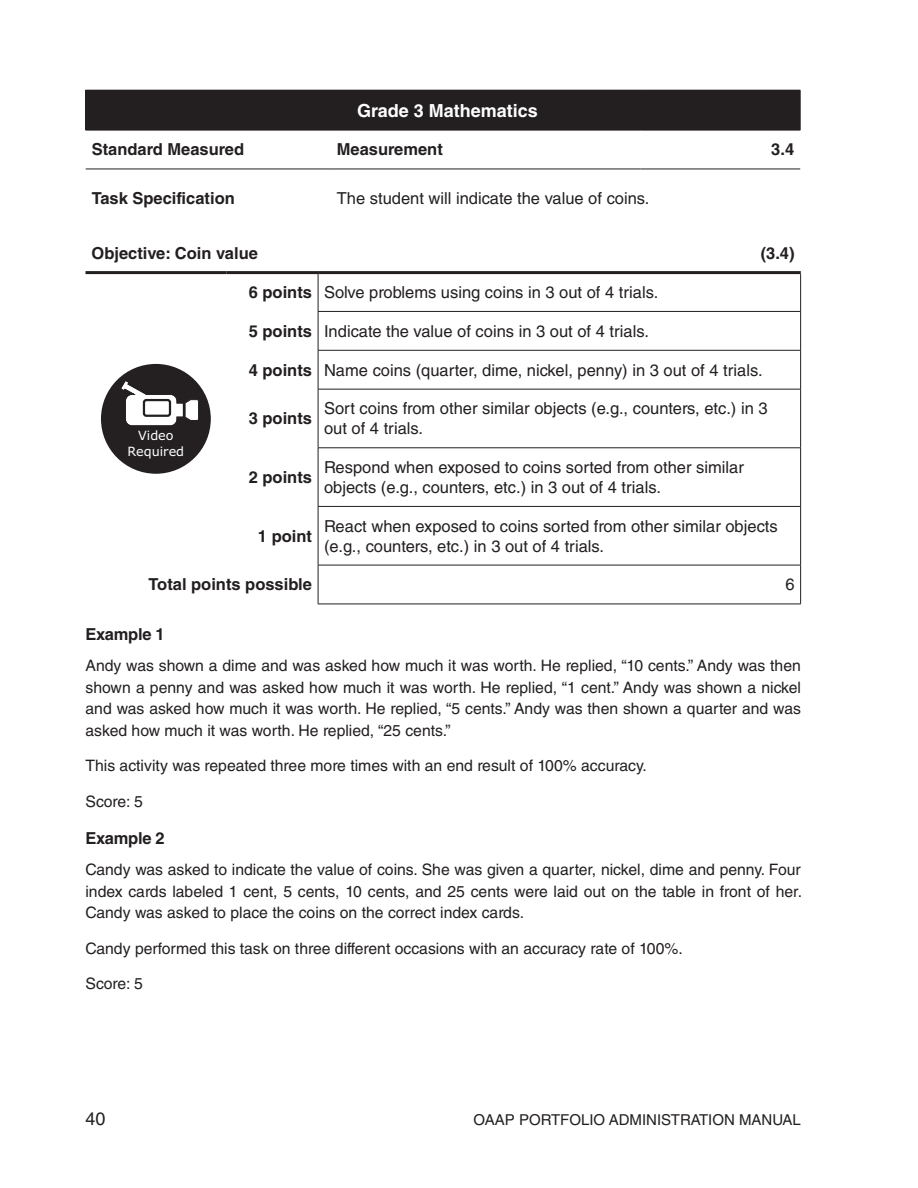
<style>
.page{position:relative;width:918px;height:1188px;background:#fff}
.page>*{position:absolute;margin:0;border:0;box-sizing:border-box;transform-origin:0 0}
.t1{font:700 18px "Helvetica LT Std";color:#fff}
.t2{font:18px "Helvetica LT Std";color:#231f20}
.t3{font:16.5px/19.8px "Helvetica LT Std";color:#231f20}
.t4{font:700 16.5px "Helvetica LT Std";color:#231f20}
.t5{font:15.75px/21.8px "Helvetica LT Std";color:#231f20;text-align:justify}
.t6{font:15px "Helvetica LT Std";color:#231f20}
.t7{font:12.75px/15.3px "Verdana";color:#fff;text-align:center}
.s1{font-weight:700}
</style>
<div class="page">
<div style="left:86px;top:90px;width:714px;height:40px;background:#231f20"></div>
<hr style="left:85px;top:90px;width:1px;height:40px;background:#231f20">
<hr style="left:800px;top:90px;width:1px;height:40px;background:#231f20">
<hr style="left:86px;top:130px;width:245px;height:1px;background:#231f20">
<hr style="left:331px;top:130px;width:309px;height:1px;background:#231f20">
<hr style="left:640px;top:130px;width:160px;height:1px;background:#231f20">
<hr style="left:86px;top:169px;width:245px;height:1px;background:#231f20">
<hr style="left:331px;top:169px;width:309px;height:1px;background:#231f20">
<hr style="left:640px;top:169px;width:160px;height:1px;background:#231f20">
<hr style="left:318px;top:274px;width:1px;height:37px;background:#231f20">
<hr style="left:800px;top:274px;width:1px;height:37px;background:#231f20">
<hr style="left:318px;top:311px;width:483px;height:1px;background:#231f20">
<hr style="left:318px;top:312px;width:1px;height:38px;background:#231f20">
<hr style="left:800px;top:312px;width:1px;height:38px;background:#231f20">
<hr style="left:318px;top:350px;width:483px;height:1px;background:#231f20">
<hr style="left:318px;top:350px;width:1px;height:39px;background:#231f20">
<hr style="left:800px;top:350px;width:1px;height:39px;background:#231f20">
<hr style="left:318px;top:389px;width:483px;height:1px;background:#231f20">
<hr style="left:318px;top:389px;width:1px;height:59px;background:#231f20">
<hr style="left:800px;top:389px;width:1px;height:59px;background:#231f20">
<hr style="left:318px;top:448px;width:483px;height:1px;background:#231f20">
<hr style="left:318px;top:448px;width:1px;height:58px;background:#231f20">
<hr style="left:800px;top:448px;width:1px;height:58px;background:#231f20">
<hr style="left:318px;top:506px;width:483px;height:1px;background:#231f20">
<hr style="left:318px;top:507px;width:1px;height:58px;background:#231f20">
<hr style="left:800px;top:507px;width:1px;height:58px;background:#231f20">
<hr style="left:318px;top:565px;width:483px;height:1px;background:#231f20">
<hr style="left:318px;top:565px;width:1px;height:39px;background:#231f20">
<hr style="left:800px;top:565px;width:1px;height:39px;background:#231f20">
<hr style="left:318px;top:604px;width:483px;height:1px;background:#231f20">
<hr style="left:86px;top:271px;width:140px;height:3px;background:#231f20">
<hr style="left:226px;top:271px;width:92px;height:3px;background:#231f20">
<hr style="left:318px;top:271px;width:483px;height:3px;background:#231f20">
<div style="left:101px;top:364px;width:110px;height:110px;background:#242021;border-radius:50%"></div>
<svg style="left:121px;top:379px;width:78px;height:47px"></svg>
<p class="t1" style="left:357px;top:99px;width:182px">Grade 3 Mathematics</p>
<p class="t4" style="left:92px;top:140px;width:154px">Standard Measured</p>
<p class="t4" style="left:337px;top:140px;width:108px">Measurement</p>
<p class="t4" style="left:771px;top:140px;width:24px">3.4</p>
<p class="t4" style="left:92px;top:188px;width:145px">Task Specification</p>
<p class="t3" style="left:337px;top:189px;width:314px">The student will indicate the value of coins.</p>
<p class="t4" style="left:92px;top:243px;width:168px">Objective: Coin value</p>
<p class="t4" style="left:761px;top:243px;width:35px">(3.4)</p>
<p class="t3" style="left:249px;top:282px;width:411px"><span class="s1">6 points</span> Solve problems using coins in 3 out of 4 trials.</p>
<p class="t3" style="left:249px;top:321px;width:402px"><span class="s1">5 points</span> Indicate the value of coins in 3 out of 4 trials.</p>
<p class="t3" style="left:249px;top:360px;width:515px"><span class="s1">4 points</span> Name coins (quarter, dime, nickel, penny) in 3 out of 4 trials.</p>
<p class="t4" style="left:249px;top:408px;width:65px">3 points</p>
<p class="t3" style="left:324px;top:399px;width:445px">Sort coins from other similar objects (e.g., counters, etc.) in 3 out of 4 trials.</p>
<p class="t4" style="left:249px;top:467px;width:65px">2 points</p>
<p class="t3" style="left:324px;top:457px;width:421px">Respond when exposed to coins sorted from other similar objects (e.g., counters, etc.) in 3 out of 4 trials.</p>
<p class="t4" style="left:258px;top:526px;width:56px">1 point</p>
<p class="t3" style="left:324px;top:516px;width:455px">React when exposed to coins sorted from other similar objects (e.g., counters, etc.) in 3 out of 4 trials.</p>
<p class="t4" style="left:149px;top:575px;width:165px">Total points possible</p>
<p class="t3" style="left:785px;top:575px;width:11px">6</p>
<p class="t4" style="left:86px;top:624px;width:81px">Example 1</p>
<p class="t5" style="left:86px;top:654px;width:717px">Andy was shown a dime and was asked how much it was worth. He replied, “10 cents.” Andy was then shown a penny and was asked how much it was worth. He replied, “1 cent.” Andy was shown a nickel and was asked how much it was worth. He replied, “5 cents.” Andy was then shown a quarter and was asked how much it was worth. He replied, “25 cents.”</p>
<p class="t5" style="left:86px;top:755px;width:563px">This activity was repeated three more times with an end result of 100% accuracy.</p>
<p class="t5" style="left:86px;top:790px;width:59px">Score: 5</p>
<p class="t4" style="left:86px;top:828px;width:81px">Example 2</p>
<p class="t5" style="left:86px;top:858px;width:718px">Candy was asked to indicate the value of coins. She was given a quarter, nickel, dime and penny. Four index cards labeled 1 cent, 5 cents, 10 cents, and 25 cents were laid out on the table in front of her.<br>Candy was asked to place the coins on the correct index cards.</p>
<p class="t5" style="left:86px;top:937px;width:599px">Candy performed this task on three different occasions with an accuracy rate of 100%.</p>
<p class="t5" style="left:86px;top:972px;width:59px">Score: 5</p>
<p class="t7" style="left:128px;top:428px;width:58px">Video<br>Required</p>
<p class="t2" style="left:86px;top:1109px;width:22px">40</p>
<p class="t6" style="left:473px;top:1111px;width:329px">OAAP PORTFOLIO ADMINISTRATION MANUAL</p>
</div>
